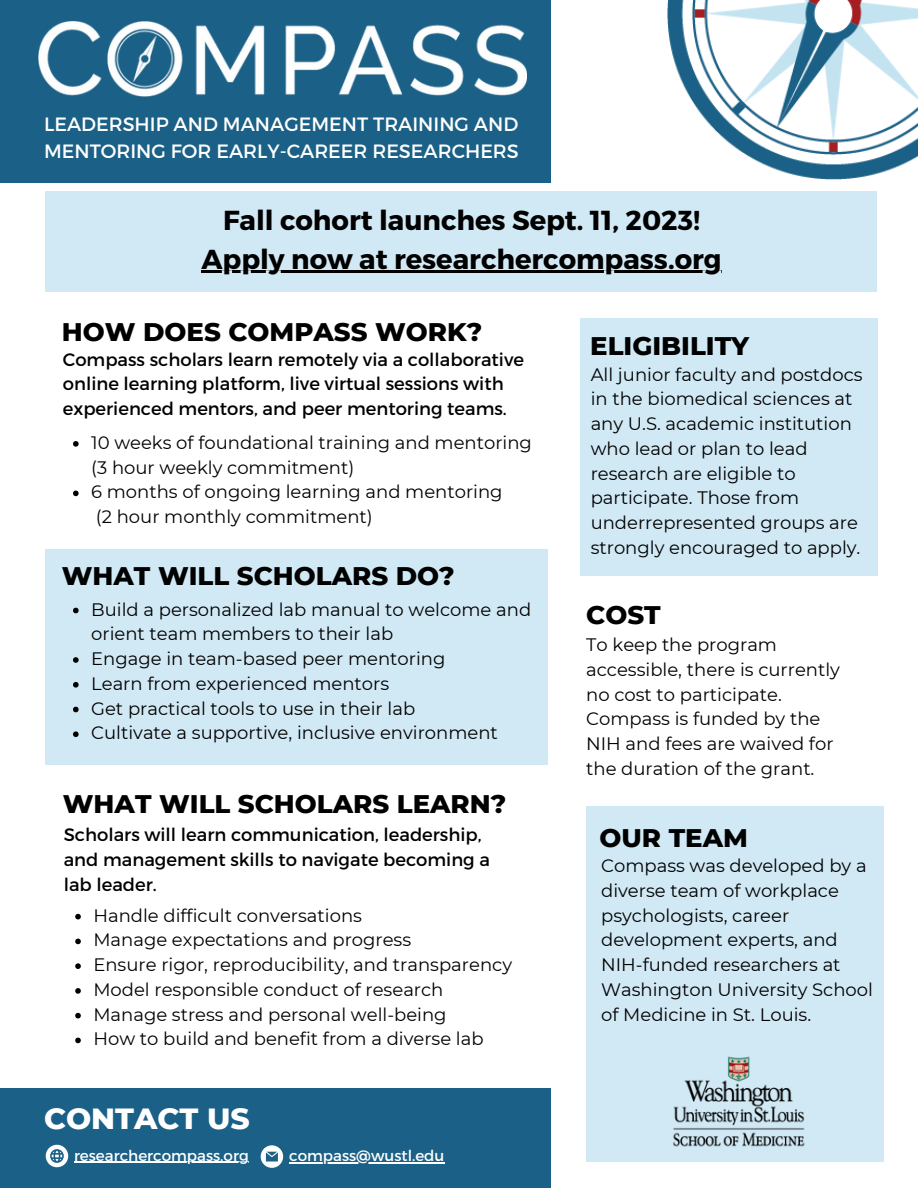
<style>
.page{position:relative;width:918px;height:1188px;background:#fff}
.page>*{position:absolute;margin:0;border:0;box-sizing:border-box;transform-origin:0 0}
.t1{font:800 29.85px "Montserrat";color:#fff}
.t2{font:700 27.45px "Montserrat";color:#000}
.t3{font:800 25.95px "Montserrat";color:#000}
.t4{font:19.2px/26.8px "Montserrat";color:#fff}
.t5{font:18px/24.8px "Montserrat";color:#000}
.t6{font:15.15px "Montserrat";color:#fff}
</style>
<div class="page">
<div style="left:0;top:1088px;width:551px;height:100px;background:#1b6086"></div>
<div style="left:0;top:0;width:550px;height:182px;background:#1b6086"></div>
<div style="left:46px;top:550px;width:502px;height:215px;background:#d1e9f4"></div>
<div style="left:586px;top:807px;width:298px;height:355px;background:#d1e9f4"></div>
<div style="left:580px;top:318px;width:297px;height:258px;background:#d1e9f4"></div>
<img style="left:668px;top:0;width:250px;height:180px">
<img style="left:38px;top:22px;width:489px;height:75px">
<img style="left:673px;top:1056px;width:132px;height:91px">
<svg style="left:261px;top:1145px;width:22px;height:23px"></svg>
<hr style="left:289px;top:1162px;width:156px;height:1px;background:#fff">
<svg style="left:73px;top:441px;width:6px;height:6px"></svg>
<svg style="left:73px;top:491px;width:6px;height:5px"></svg>
<svg style="left:73px;top:608px;width:6px;height:5px"></svg>
<svg style="left:73px;top:657px;width:6px;height:6px"></svg>
<svg style="left:73px;top:682px;width:6px;height:6px"></svg>
<svg style="left:73px;top:707px;width:6px;height:5px"></svg>
<svg style="left:73px;top:731px;width:6px;height:6px"></svg>
<svg style="left:75px;top:914px;width:6px;height:5px"></svg>
<svg style="left:75px;top:939px;width:6px;height:5px"></svg>
<svg style="left:75px;top:963px;width:6px;height:6px"></svg>
<svg style="left:75px;top:988px;width:6px;height:6px"></svg>
<svg style="left:75px;top:1013px;width:6px;height:5px"></svg>
<svg style="left:75px;top:1038px;width:6px;height:5px"></svg>
<svg style="left:46px;top:1145px;width:22px;height:22px"></svg>
<hr style="left:74px;top:1162px;width:175px;height:1px;background:#fff">
<div style="left:46px;top:192px;width:831px;height:100px;background:#d1e9f4"></div>
<hr style="left:201px;top:271px;width:521px;height:2px;background:#000">
<p class="t4" style="left:44px;top:110px;width:476px">LEADERSHIP AND MANAGEMENT TRAINING AND<br>MENTORING FOR EARLY-CAREER RESEARCHERS</p>
<p class="t2" style="left:223px;top:203px;width:478px">Fall cohort launches Sept. 11, 2023!</p>
<p class="t2" style="left:201px;top:241px;width:522px">Apply now at researchercompass.org</p>
<p class="t3" style="left:62px;top:316px;width:422px">HOW DOES COMPASS WORK?</p>
<p class="t5" style="left:63px;top:346px;width:463px">Compass scholars learn remotely via a collaborative online learning platform, live virtual sessions with experienced mentors, and peer mentoring teams.</p>
<p class="t5" style="left:91px;top:430px;width:442px">10 weeks of foundational training and mentoring (3 hour weekly commitment)</p>
<p class="t5" style="left:91px;top:480px;width:413px">6 months of ongoing learning and mentoring (2 hour monthly commitment)</p>
<p class="t3" style="left:62px;top:560px;width:394px">WHAT WILL SCHOLARS DO?</p>
<p class="t5" style="left:91px;top:597px;width:442px">Build a personalized lab manual to welcome and orient team members to their lab</p>
<p class="t5" style="left:91px;top:646px;width:356px">Engage in team-based peer mentoring</p>
<p class="t5" style="left:91px;top:671px;width:300px">Learn from experienced mentors</p>
<p class="t5" style="left:91px;top:696px;width:326px">Get practical tools to use in their lab</p>
<p class="t5" style="left:91px;top:720px;width:408px">Cultivate a supportive, inclusive environment</p>
<p class="t3" style="left:63px;top:787px;width:445px">WHAT WILL SCHOLARS LEARN?</p>
<p class="t5" style="left:64px;top:822px;width:428px">Scholars will learn communication, leadership, and management skills to navigate becoming a lab leader.</p>
<p class="t5" style="left:93px;top:903px;width:270px">Handle difficult conversations</p>
<p class="t5" style="left:93px;top:928px;width:319px">Manage expectations and progress</p>
<p class="t5" style="left:93px;top:952px;width:420px">Ensure rigor, reproducibility, and transparency</p>
<p class="t5" style="left:93px;top:977px;width:352px">Model responsible conduct of research</p>
<p class="t5" style="left:93px;top:1002px;width:355px">Manage stress and personal well-being</p>
<p class="t5" style="left:93px;top:1027px;width:392px">How to build and benefit from a diverse lab</p>
<p class="t1" style="left:44px;top:1101px;width:207px">CONTACT US</p>
<p class="t6" style="left:74px;top:1146px;width:176px">researchercompass.org</p>
<p class="t6" style="left:289px;top:1146px;width:157px">compass@wustl.edu</p>
<p class="t3" style="left:590px;top:330px;width:160px">ELIGIBILITY</p>
<p class="t5" style="left:591px;top:362px;width:273px">All junior faculty and postdocs in the biomedical sciences at any U.S. academic institution who lead or plan to lead research are eligible to participate. Those from underrepresented groups are strongly encouraged to apply.</p>
<p class="t3" style="left:586px;top:599px;width:76px">COST</p>
<p class="t5" style="left:586px;top:632px;width:255px">To keep the program accessible, there is currently no cost to participate.<br>Compass is funded by the<br>NIH and fees are waived for the duration of the grant.</p>
<p class="t3" style="left:600px;top:822px;width:150px">OUR TEAM</p>
<p class="t5" style="left:601px;top:853px;width:273px">Compass was developed by a diverse team of workplace psychologists, career development experts, and<br>NIH-funded researchers at<br>Washington University School of Medicine in St. Louis.</p>
</div>
